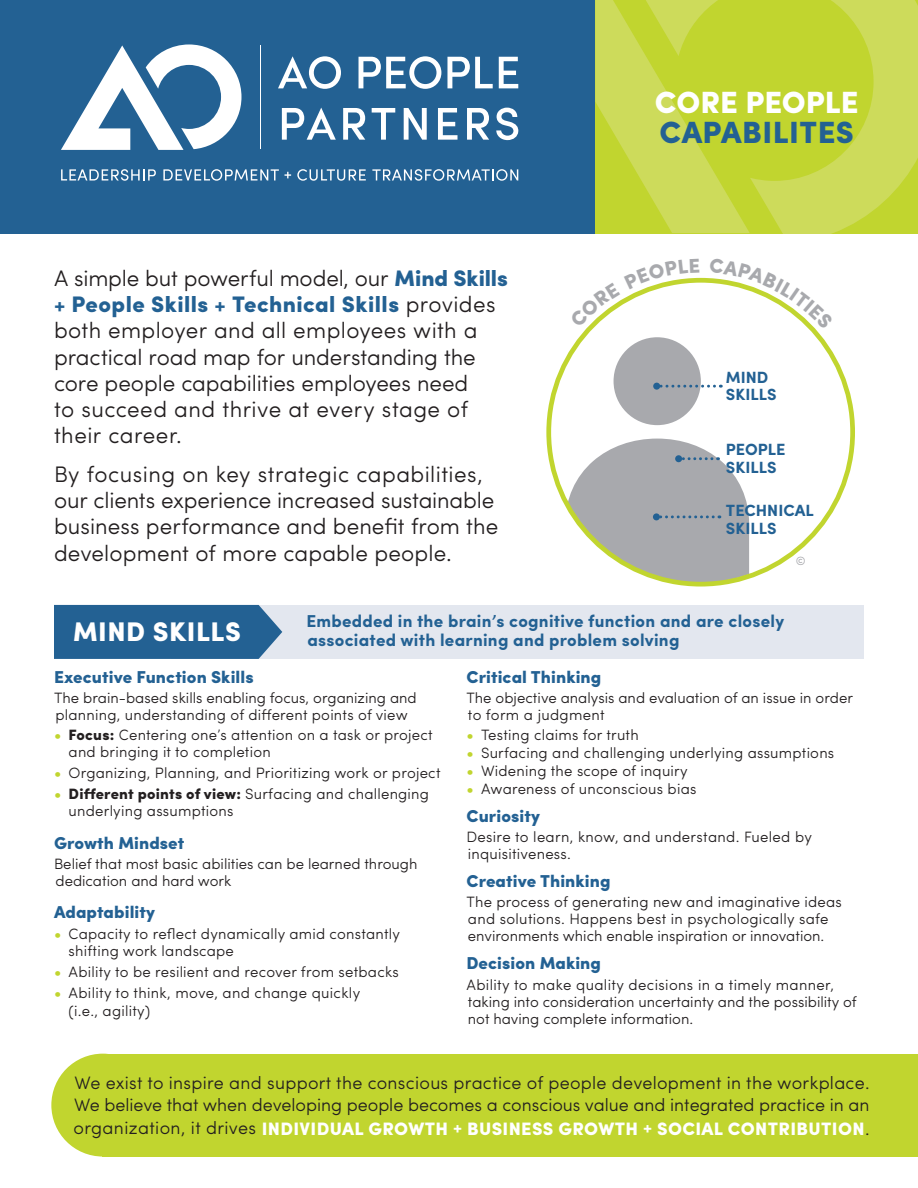
<style>
.page{position:relative;width:918px;height:1188px;background:#fff}
.page>*{position:absolute;margin:0;border:0;box-sizing:border-box;transform-origin:0 0}
.t1{font:900 30.75px "Sofia Pro";letter-spacing:.015em;color:#236193}
.t2{font:900 30.75px "Sofia Pro";color:#fff}
.Skills_Header{font:900 27px "Sofia Pro";letter-spacing:.02em;color:#fff}
.t3{font:300 22.5px/26.2px "Sofia Pro";color:#231f20}
.t4{font:300 18px/23.2px "Sofia Pro";color:#231f20;text-align:justify}
.Sub_Header{font:900 17.25px "Sofia Pro";letter-spacing:.005em;color:#236193}
.Sub_Header-2{font:700 17.25px/19.5px "Sofia Pro";letter-spacing:.015em;color:#236193}
.t5{font:700 16.35px "Sofia Pro";color:#236193}
.Paragraph{font:300 15px/16.8px "Sofia Pro";letter-spacing:.015em;color:#231f20}
.Skills_Header-2{font:12px "Sofia Pro";color:#a8a9ad}
.s1{font-weight:900;color:#236193}
.s2{font-weight:900;color:#c1d52f}
.s3{font-weight:900}
.s4{font-weight:900;color:#fff}
</style>
<div class="page">
<div style="left:171px;top:605px;width:693px;height:54px;background:#e3e7ef"></div>
<div style="left:54px;top:605px;width:228px;height:54px;background:#236193"></div>
<div style="left:51px;top:1054px;width:103px;height:103px;background:#c1d52f;border-radius:50%"></div>
<div style="left:103px;top:1054px;width:815px;height:103px;background:#c1d52f"></div>
<div style="left:0;top:0;width:595px;height:233px;background:#236193"></div>
<svg style="left:595px;top:0;width:45px;height:233px;background:#c7d846"></svg>
<svg style="left:640px;top:0;width:278px;height:233px;background:#c6d741"></svg>
<svg style="left:359px;top:56px;width:82px;height:33px"></svg>
<svg style="left:447px;top:57px;width:46px;height:31px"></svg>
<svg style="left:499px;top:57px;width:19px;height:31px"></svg>
<svg style="left:343px;top:108px;width:22px;height:32px"></svg>
<svg style="left:372px;top:108px;width:23px;height:32px"></svg>
<svg style="left:404px;top:108px;width:23px;height:32px"></svg>
<svg style="left:438px;top:108px;width:20px;height:32px"></svg>
<svg style="left:467px;top:108px;width:22px;height:32px"></svg>
<svg style="left:496px;top:108px;width:23px;height:32px"></svg>
<svg style="left:278px;top:56px;width:63px;height:33px"></svg>
<svg style="left:282px;top:108px;width:54px;height:32px"></svg>
<hr style="left:260px;top:45px;width:1px;height:104px;background:#fff">
<svg style="left:61px;top:44px;width:180px;height:106px"></svg>
<svg style="left:61px;top:169px;width:95px;height:12px"></svg>
<svg style="left:163px;top:169px;width:116px;height:12px"></svg>
<svg style="left:285px;top:172px;width:6px;height:6px"></svg>
<svg style="left:297px;top:169px;width:69px;height:12px"></svg>
<svg style="left:372px;top:169px;width:146px;height:12px"></svg>
<svg style="left:565px;top:337px;width:184px;height:245px;fill:#a8a9ad"></svg>
<svg style="left:660px;top:385px;width:61px;height:3px"></svg>
<div style="left:653px;top:383px;width:7px;height:7px;background:#236193;border-radius:50%"></div>
<svg style="left:682px;top:457px;width:30px;height:3px"></svg>
<div style="left:675px;top:455px;width:7px;height:7px;background:#236193;border-radius:50%"></div>
<svg style="left:660px;top:515px;width:53px;height:3px"></svg>
<div style="left:653px;top:513px;width:7px;height:7px;background:#236193;border-radius:50%"></div>
<svg style="left:587px;top:277px;width:112px;height:51px"></svg>
<svg style="left:709px;top:278px;width:107px;height:51px"></svg>
<p class="t3" style="left:54px;top:263px;width:455px">A simple but powerful model, our <span class="s1">Mind Skills + People Skills + Technical Skills</span> provides both employer and all employees with a practical road map for understanding the core people capabilities employees need<br>to succeed and thrive at every stage of their career.</p>
<p class="t3" style="left:54px;top:459px;width:446px">By focusing on key strategic capabilities, our clients experience increased sustainable business performance and benefit from the development of more capable people.</p>
<p class="t2" style="left:655px;top:78px;width:205px">CORE PEOPLE</p>
<p class="t1" style="left:659px;top:108px;width:196px">CAPABILITES</p>
<p class="t5" style="left:726px;top:364px;width:44px">MIND</p>
<p class="t5" style="left:726px;top:382px;width:52px">SKILLS</p>
<p class="t5" style="left:726px;top:437px;width:61px">PEOPLE</p>
<p class="t5" style="left:726px;top:455px;width:52px">SKILLS</p>
<p class="t5" style="left:726px;top:498px;width:89px">TECHNICAL</p>
<p class="t5" style="left:726px;top:515px;width:52px">SKILLS</p>
<p class="Skills_Header-2" style="left:796px;top:552px;width:11px">©</p>
<p class="Skills_Header" style="left:73px;top:610px;width:169px">MIND SKILLS</p>
<p class="Sub_Header-2" style="left:306px;top:610px;width:479px">Embedded in the brain’s cognitive function and are closely associated with learning and problem solving</p>
<p class="Sub_Header" style="left:54px;top:663px;width:201px">Executive Function Skills</p>
<p class="Paragraph" style="left:54px;top:688px;width:364px">The brain-based skills enabling focus, organizing and planning, understanding of different points of view</p>
<p class="Paragraph" style="left:69px;top:725px;width:366px;line-height:17.2px;text-indent:-15px"><span class="s2">•</span> <span class="s3">Focus:</span> Centering one’s attention on a task or project and bringing it to completion</p>
<p class="Paragraph" style="left:54px;top:763px;width:388px"><span class="s2">•</span> Organizing, Planning, and Prioritizing work or project</p>
<p class="Paragraph" style="left:69px;top:784px;width:362px;line-height:17.2px;text-indent:-15px"><span class="s2">•</span> <span class="s3">Different points of view:</span> Surfacing and challenging underlying assumptions</p>
<p class="Sub_Header" style="left:54px;top:829px;width:132px">Growth Mindset</p>
<p class="Paragraph" style="left:54px;top:854px;width:365px">Belief that most basic abilities can be learned through dedication and hard work</p>
<p class="Sub_Header" style="left:54px;top:899px;width:103px">Adaptability</p>
<p class="Paragraph" style="left:69px;top:924px;width:333px;line-height:17.2px;text-indent:-15px"><span class="s2">•</span> Capacity to reflect dynamically amid constantly shifting work landscape</p>
<p class="Paragraph" style="left:54px;top:963px;width:346px"><span class="s2">•</span> Ability to be resilient and recover from setbacks</p>
<p class="Paragraph" style="left:69px;top:984px;width:293px;line-height:17.2px;text-indent:-15px"><span class="s2">•</span> Ability to think, move, and change quickly (i.e., agility)</p>
<p class="Sub_Header" style="left:466px;top:663px;width:136px">Critical Thinking</p>
<p class="Paragraph" style="left:466px;top:688px;width:388px">The objective analysis and evaluation of an issue in order to form a judgment</p>
<p class="Paragraph" style="left:466px;top:725px;width:174px"><span class="s2">•</span> Testing claims for truth</p>
<p class="Paragraph" style="left:466px;top:743px;width:369px"><span class="s2">•</span> Surfacing and challenging underlying assumptions</p>
<p class="Paragraph" style="left:466px;top:761px;width:223px"><span class="s2">•</span> Widening the scope of inquiry</p>
<p class="Paragraph" style="left:466px;top:780px;width:232px"><span class="s2">•</span> Awareness of unconscious bias</p>
<p class="Sub_Header" style="left:466px;top:802px;width:75px">Curiosity</p>
<p class="Paragraph" style="left:466px;top:827px;width:347px">Desire to learn, know, and understand. Fueled by inquisitiveness.</p>
<p class="Sub_Header" style="left:466px;top:867px;width:146px">Creative Thinking</p>
<p class="Paragraph" style="left:466px;top:893px;width:377px">The process of generating new and imaginative ideas and solutions. Happens best in psychologically safe environments which enable inspiration or innovation.</p>
<p class="Sub_Header" style="left:466px;top:950px;width:136px">Decision Making</p>
<p class="Paragraph" style="left:466px;top:975px;width:392px">Ability to make quality decisions in a timely manner, taking into consideration uncertainty and the possibility of not having complete information.</p>
<p class="t4" style="left:73px;top:1070px;width:798px">We exist to inspire and support the conscious practice of people development in the workplace.<br>We believe that when developing people becomes a conscious value and integrated practice in an organization, it drives <span class="s4">INDIVIDUAL GROWTH + BUSINESS GROWTH + SOCIAL CONTRIBUTION</span>.</p>
</div>
